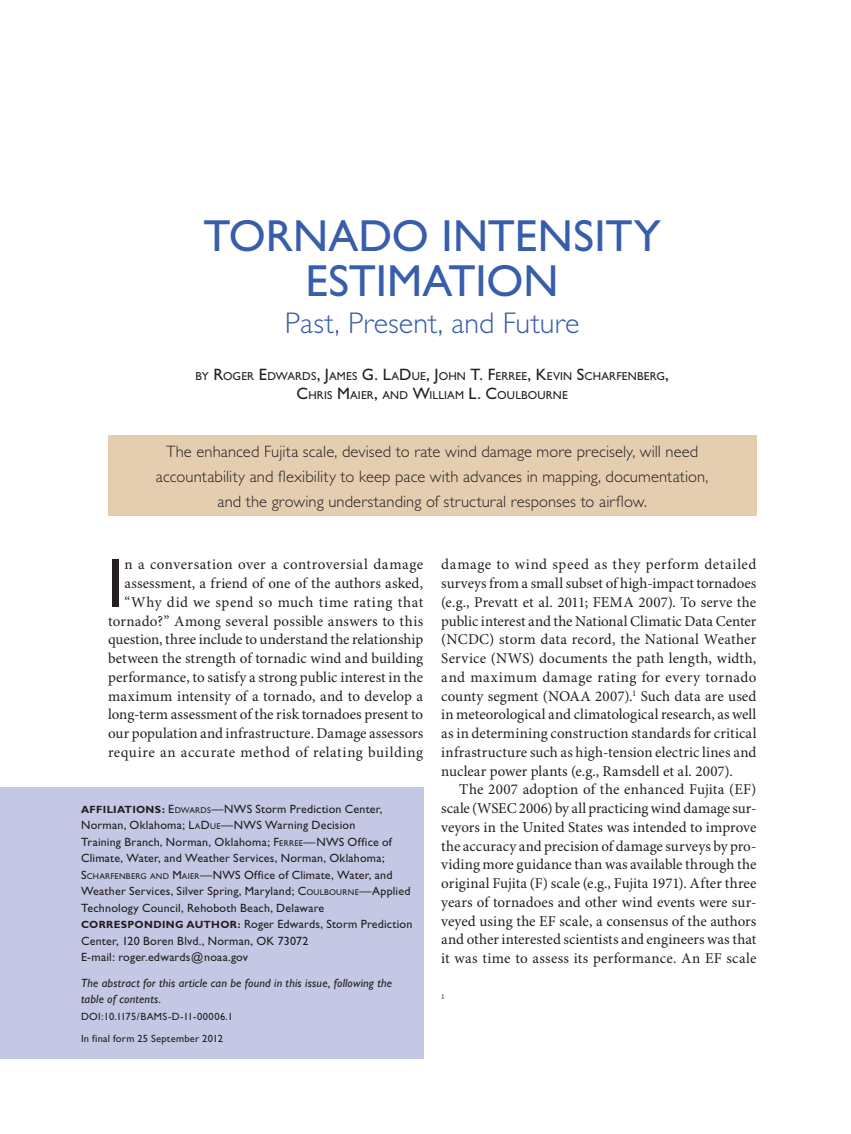
<style>
.page{position:relative;width:851px;height:1134px;background:#fff}
.page>*{position:absolute;margin:0;border:0;box-sizing:border-box;transform-origin:0 0}
.t1{font:condensed 71.1px "Gill Sans";color:#231f20}
.t2{font:45px/45px "Gill Sans";color:#375dab;text-align:center}
.t3{font:300 30px "Gill Sans";color:#375dab}
.t4{font:300 16.5px/24.8px "Gill Sans";letter-spacing:.005em;color:#231f20;text-align:center}
.t5{font:15px/18.8px "Minion Pro";letter-spacing:.01em;color:#231f20;text-align:justify}
.t6{font:12px/16.5px "Gill Sans";letter-spacing:.015em;color:#231f20}
.t7{font:italic 12px/16.5px "Gill Sans";letter-spacing:.015em;color:#231f20}
.t8{font:11.55px/19.5px "Gill Sans";letter-spacing:.015em;color:#231f20;text-align:center}
.t9{font:10.5px/22.5px "Gill Sans";letter-spacing:.025em;color:#231f20}
.t10{font:7.5px "Minion Pro";color:#231f20}
.s1{font-size:16.5px}
.s2{font-weight:700;font-size:10.5px}
.s3{font-style:inherit}
.s4{font-size:8.4px}
</style>
<div class="page">
<div style="left:0;top:787px;width:423px;height:272px;background:#c4c8e4"></div>
<div style="left:108px;top:435px;width:648px;height:81px;background:#e5cdaf"></div>
<h2 class="t2" style="left:203px;top:213px;width:459px">TORNADO INTENSITY<br>ESTIMATION</h2>
<h3 class="t3" style="left:285px;top:306px;width:296px">Past, Present, and Future</h3>
<p class="t8" style="left:195px;top:366px;width:475px">BY <span class="s1">R</span>OGER <span class="s1">E</span>DWARDS<span class="s1">, J</span>AMES <span class="s1">G. L</span>A<span class="s1">D</span> UE<span class="s1">, J</span>OHN <span class="s1">T. F</span>ERREE<span class="s1">, K</span>EVIN <span class="s1">S</span>CHARFENBERG<span class="s1">,<br>C</span>HRIS <span class="s1">M</span>AIER<span class="s1">,</span> AND <span class="s1">W</span>ILLIAM <span class="s1">L. C</span>OULBOURNE</p>
<p class="t4" style="left:156px;top:439px;width:554px">The enhanced Fujita scale, devised to rate wind damage more precisely, will need accountability and flexibility to keep pace with advances in mapping, documentation, and the growing understanding of structural responses to airflow.</p>
<p class="t5" style="left:108px;top:556px;width:317px;text-align:right">n a conversation over a controversial damage assessment, a friend of one of the authors asked, “Why did we spend so much time rating that tornado?” Among several possible answers to this question, three include to understand the relationship between the strength of tornadic wind and building performance, to satisfy a strong public interest in the maximum intensity of a tornado, and to develop a long-term assessment of the risk tornadoes present to our population and infrastructure. Damage assessors require an accurate method of relating building</p>
<p class="t5" style="left:441px;top:556px;width:317px">damage to wind speed as they perform detailed surveys from a small subset of high-impact tornadoes (e.g., Prevatt et al. 2011; FEMA 2007). To serve the public interest and the National Climatic Data Center (NCDC) storm data record, the National Weather Service (NWS) documents the path length, width, and maximum damage rating for every tornado county segment (NOAA 2007).<sup>1</sup> Such data are used in meteorological and climatological research, as well as in determining construction standards for critical infrastructure such as high-tension electric lines and nuclear power plants (e.g., Ramsdell et al. 2007).</p>
<p class="t5" style="left:441px;top:781px;width:317px;text-indent:18px">The 2007 adoption of the enhanced Fujita (EF) scale (WSEC 2006) by all practicing wind damage sur&shy;veyors in the United States was intended to improve the accuracy and precision of damage surveys by pro&shy;viding more guidance than was available through the original Fujita (F) scale (e.g., Fujita 1971). After three years of tornadoes and other wind events were sur&shy;veyed using the EF scale, a consensus of the authors and other interested scientists and engineers was that it was time to assess its performance. An EF scale</p>
<p class="t10" style="left:441px;top:992px;width:5px">1</p>
<h1 class="t1" style="left:108px;top:545px;width:16px">I</h1>
<p class="t6" style="left:81px;top:801px;width:333px"><span class="s2">AFFILIATIONS:</span> <span class="s3">E</span><span class="s4">DWARDS</span>—NWS Storm Prediction Center, Norman, Oklahoma; <span class="s3">L</span><span class="s4">A</span><span class="s3">D</span> <span class="s4">UE</span>—NWS Warning Decision<br>Training Branch, Norman, Oklahoma; <span class="s3">F</span><span class="s4">ERREE</span>—NWS Office of Climate, Water, and Weather Services, Norman, Oklahoma; <span class="s3">S</span><span class="s4">CHARFE NBERG AND</span> <span class="s3">M</span><span class="s4">AIER</span>—NWS Office of Climate, Water, and Weather Services, Silver Spring, Maryland; <span class="s3">C</span><span class="s4">OULBOURNE</span>—Applied Technology Council, Rehoboth Beach, Delaware <span class="s2">CORRESPONDING AUTHOR:</span> Roger Edwards, Storm Prediction Center, 120 Boren Blvd., Norman, OK 73072<br>E-mail: roger.edwards@noaa.gov</p>
<p class="t7" style="left:81px;top:975px;width:312px">The abstract for this article can be found in this issue, following the table of contents.</p>
<p class="t9" style="left:81px;top:1005px;width:153px">DOI:10.1175/BAMS-D-11-00006.1<br>In final form 25 September 2012</p>
</div>
